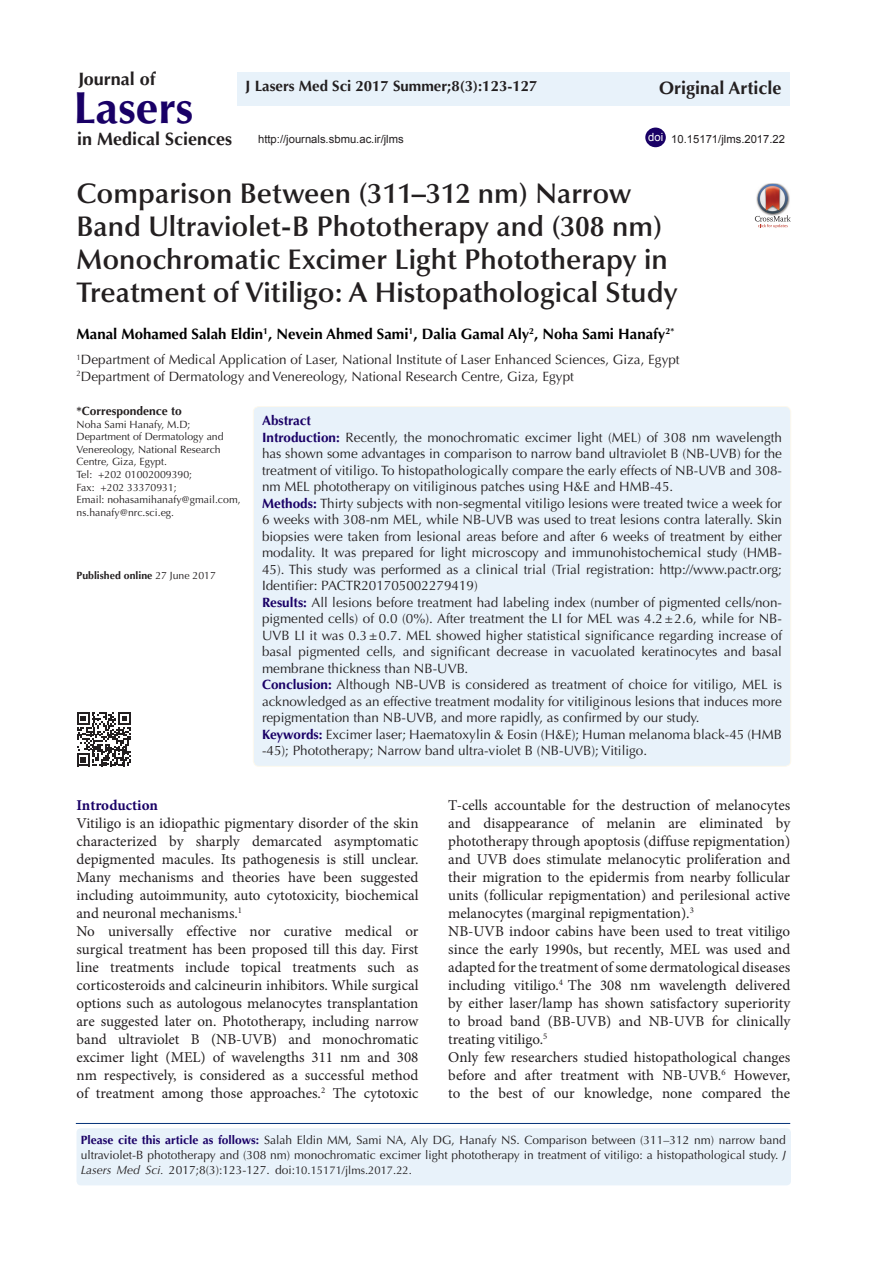
<style>
.page{position:relative;width:893px;height:1263px;background:#fff}
.page>*{position:absolute;margin:0;border:0;box-sizing:border-box;transform-origin:0 0}
.t1{font:700 45px "Optima LT Std";color:#190066}
.t2{font:600 28.5px/33px "Optima LT Std";color:#231f20}
.t3{font:700 18px "Optima LT Std";color:#231f20}
.Displayed_quotation{font:15px/18px "Minion Pro";color:#231f20;text-align:justify}
.Paragraph{font:15px/18px "Minion Pro";letter-spacing:-.005em;color:#231f20;text-align:justify}
.t4{font:700 15px "Optima LT Std";color:#000}
.t5{font:700 15px "Optima LT Std";color:#231f20}
.Paragraph-2{font:700 15px "Minion Pro";letter-spacing:-.005em;color:#190066}
.t6{font:13.5px/16.5px "Optima LT Std";color:#231f20;text-align:justify}
.Default{font:700 13.5px "Optima LT Std";color:#190066}
.t7{font:12px/15px "Optima LT Std";color:#231f20;text-align:justify}
.t8{font:700 12px "Optima LT Std";color:#231f20}
.t9{font:11.25px "Arial";color:#231f20}
.t10{font:11.25px "Arial";color:#fff}
.t11{font:10.5px/12.6px "Optima LT Std";color:#231f20}
.t12{font:700 10.5px "Optima LT Std";color:#231f20}
.s1{font-weight:700;color:#190066}
.s2{font-weight:400}
.s3{font-style:italic}
.s4{font-size:11.25px}
</style>
<div class="page">
<hr style="left:76px;top:1123px;width:714px;height:1px;background:#053278">
<div style="left:77px;top:1128px;width:714px;height:57px;background:#e8f2fa;border-radius:4px"></div>
<img style="left:767px;top:183px;width:12px;height:1px">
<svg style="left:755px;top:184px;width:36px;height:44px"></svg>
<div style="left:624px;top:72px;width:166px;height:34px;background:#e8f2fa"></div>
<div style="left:645px;top:128px;width:21px;height:19px;background:#190066;border-radius:50%"></div>
<div style="left:253px;top:406px;width:538px;height:360px;background:#e8f2fa;border-radius:6px"></div>
<svg style="left:77px;top:712px;width:54px;height:54px"></svg>
<div style="left:237px;top:72px;width:387px;height:34px;background:#e8f2fa"></div>
<p class="t3" style="left:78px;top:68px;width:79px">Journal of</p>
<p class="t1" style="left:73px;top:81px;width:122px">Lasers</p>
<p class="t3" style="left:77px;top:129px;width:157px">in Medical Sciences</p>
<p class="t3" style="left:659px;top:77px;width:124px">Original Article</p>
<p class="t10" style="left:648px;top:130px;width:17px">doi</p>
<p class="t9" style="left:671px;top:131px;width:115px">10.15171/jlms.2017.22</p>
<p class="t2" style="left:77px;top:177px;width:603px">Comparison Between (311–312 nm) Narrow Band Ultraviolet-B Phototherapy and (308 nm)<br>Monochromatic Excimer Light Phototherapy in Treatment of Vitiligo: A Histopathological Study</p>
<p class="t4" style="left:77px;top:326px;width:599px">Manal Mohamed Salah Eldin<sup>1</sup>, Nevein Ahmed Sami<sup>1</sup>, Dalia Gamal Aly<sup>2</sup>, Noha Sami Hanafy<sup>2*</sup></p>
<p class="t6" style="left:77px;top:352px;width:605px"><sup>1</sup>Department of Medical Application of Laser, National Institute of Laser Enhanced Sciences, Giza, Egypt</p>
<p class="t6" style="left:77px;top:368px;width:499px"><sup>2</sup>Department of Dermatology and Venereology, National Research Centre, Giza, Egypt</p>
<p class="Default" style="left:262px;top:413px;width:51px">Abstract</p>
<p class="t6" style="left:262px;top:429px;width:521px"><span class="s1">Introduction:</span> Recently, the monochromatic excimer light (MEL) of 308 nm wavelength has shown some advantages in comparison to narrow band ultraviolet B (NB-UVB) for the treatment of vitiligo. To histopathologically compare the early effects of NB-UVB and 308- nm MEL phototherapy on vitiliginous patches using H&amp;E and HMB-45.</p>
<p class="t6" style="left:262px;top:495px;width:522px"><span class="s1">Methods:</span> Thirty subjects with non-segmental vitiligo lesions were treated twice a week for 6 weeks with 308-nm MEL, while NB-UVB was used to treat lesions contra laterally. Skin biopsies were taken from lesional areas before and after 6 weeks of treatment by either modality. It was prepared for light microscopy and immunohistochemical study (HMB-45). This study was performed as a clinical trial (Trial registration: http://www.pactr.org; Identifier: PACTR201705002279419)</p>
<p class="t6" style="left:262px;top:594px;width:522px"><span class="s1">Results:</span> All lesions before treatment had labeling index (number of pigmented cells/non&shy;pigmented cells) of 0.0 (0%). After treatment the LI for MEL was 4.2±2.6, while for NB-UVB LI it was 0.3±0.7. MEL showed higher statistical significance regarding increase of basal pigmented cells, and significant decrease in vacuolated keratinocytes and basal membrane thickness than NB-UVB.</p>
<p class="t6" style="left:262px;top:676px;width:521px"><span class="s1">Conclusion:</span> Although NB-UVB is considered as treatment of choice for vitiligo, MEL is acknowledged as an effective treatment modality for vitiliginous lesions that induces more repigmentation than NB-UVB, and more rapidly, as confirmed by our study.</p>
<p class="t6" style="left:262px;top:726px;width:521px"><span class="s1">Keywords:</span> Excimer laser; Haematoxylin &amp; Eosin (H&amp;E); Human melanoma black-45 (HMB -45); Phototherapy; Narrow band ultra-violet B (NB-UVB); Vitiligo.</p>
<p class="t5" style="left:246px;top:78px;width:293px">J Lasers Med Sci 2017 Summer;8(3):123-127</p>
<p class="t9" style="left:258px;top:132px;width:147px">http://journals.sbmu.ac.ir/jlms</p>
<p class="t8" style="left:77px;top:404px;width:107px">*Correspondence to</p>
<p class="t11" style="left:77px;top:418px;width:166px">Noha Sami Hanafy, M.D;<br>Department of Dermatology and<br>Venereology, National Research<br>Centre, Giza, Egypt.<br>Tel: +202 01002009390;<br>Fax: +202 33370931;<br>Email: nohasamihanafy@gmail.com, ns.hanafy@nrc.sci.eg.</p>
<p class="t12" style="left:77px;top:569px;width:141px">Published online <span class="s2">27 June 2017</span></p>
<p class="Paragraph-2" style="left:77px;top:795px;width:83px">Introduction</p>
<p class="Paragraph" style="left:77px;top:815px;width:343px">Vitiligo is an idiopathic pigmentary disorder of the skin characterized by sharply demarcated asymptomatic depigmented macules. Its pathogenesis is still unclear.<br>Many mechanisms and theories have been suggested including autoimmunity, auto cytotoxicity, biochemical and neuronal mechanisms.<sup>1</sup></p>
<p class="Displayed_quotation" style="left:77px;top:923px;width:343px">No universally effective nor curative medical or surgical treatment has been proposed till this day. First line treatments include topical treatments such as corticosteroids and calcineurin inhibitors. While surgical options such as autologous melanocytes transplantation are suggested later on. Phototherapy, including narrow band ultraviolet B (NB-UVB) and monochromatic excimer light (MEL) of wavelengths 311 nm and 308 nm respectively, is considered as a successful method of treatment among those approaches.<sup>2</sup> The cytotoxic</p>
<p class="Displayed_quotation" style="left:448px;top:797px;width:343px">T-cells accountable for the destruction of melanocytes and disappearance of melanin are eliminated by phototherapy through apoptosis (diffuse repigmentation) and UVB does stimulate melanocytic proliferation and their migration to the epidermis from nearby follicular units (follicular repigmentation) and perilesional active melanocytes (marginal repigmentation).<sup>3</sup></p>
<p class="Displayed_quotation" style="left:448px;top:923px;width:343px">NB-UVB indoor cabins have been used to treat vitiligo since the early 1990s, but recently, MEL was used and adapted for the treatment of some dermatological diseases including vitiligo.<sup>4</sup> The 308 nm wavelength delivered by either laser/lamp has shown satisfactory superiority to broad band (BB-UVB) and NB-UVB for clinically treating vitiligo.<sup>5</sup></p>
<p class="Displayed_quotation" style="left:448px;top:1049px;width:343px">Only few researchers studied histopathological changes before and after treatment with NB-UVB.<sup>6</sup> However, to the best of our knowledge, none compared the</p>
<p class="t7" style="left:81px;top:1132px;width:706px"><span class="s1">Please cite this article as follows:</span> Salah Eldin MM, Sami NA, Aly DG, Hanafy NS. Comparison between (311–312 nm) narrow band ultraviolet-B phototherapy and (308 nm) monochromatic excimer light phototherapy in treatment of vitiligo: a histopathological study. <span class="s3">J Lasers Med Sci.</span> 2017;8(3):123-127. doi:<span class="s4">10.15171/jlms.2017.22.</span></p>
</div>
